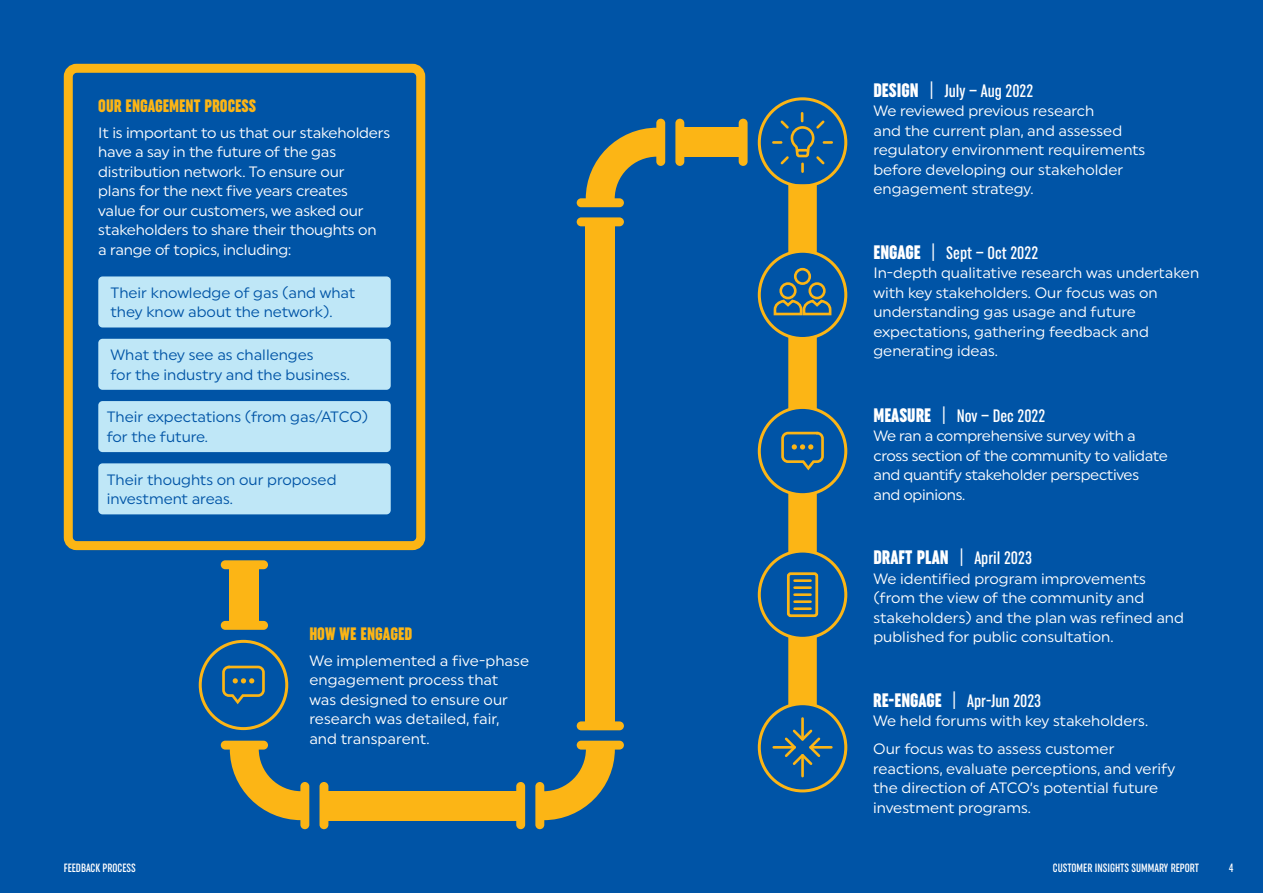
<style>
.page{position:relative;width:1263px;height:893px;background:#0054a6}
.page>*{position:absolute;margin:0;border:0;box-sizing:border-box;transform-origin:0 0}
.t1{font:900 extra-condensed 19.5px "Uniform";color:#fff}
.t2{font:500 extra-condensed 18px "Uniform";color:#fff}
.t3{font:900 extra-condensed 18px "Uniform";color:#fcb515}
.t4{font:15px/19.5px "Uniform";color:#fff}
.t5{font:15px/19.5px "Uniform";color:#0054a6}
.t6{font:15px/19.5px "Uniform";letter-spacing:-.02em;color:#fff}
.t7{font:500 extra-condensed 12px "Uniform";color:#fff}
.s1{font-weight:900;font-size:19.5px}
.s2{font-weight:400;font-stretch:normal;font-size:19.5px}
.s3{font-weight:400;font-stretch:normal}
.s4{font-weight:500;font-size:18px}
</style>
<div class="page">
<svg style="left:586px;top:128px;width:70px;height:70px"></svg>
<div style="left:656px;top:119px;width:9px;height:47px;background:#fcb515;border-radius:4px"></div>
<div style="left:577px;top:198px;width:47px;height:9px;background:#fcb515;border-radius:4px"></div>
<div style="left:586px;top:222px;width:29px;height:504px;background:#fcb515"></div>
<div style="left:577px;top:217px;width:47px;height:9px;background:#fcb515;border-radius:4px"></div>
<div style="left:577px;top:721px;width:47px;height:9px;background:#fcb515;border-radius:4px"></div>
<svg style="left:542px;top:750px;width:73px;height:70px"></svg>
<div style="left:535px;top:782px;width:9px;height:47px;background:#fcb515;border-radius:4px"></div>
<div style="left:577px;top:741px;width:47px;height:9px;background:#fcb515;border-radius:4px"></div>
<div style="left:230px;top:566px;width:29px;height:60px;background:#fcb515"></div>
<div style="left:221px;top:560px;width:47px;height:9px;background:#fcb515;border-radius:4px"></div>
<div style="left:221px;top:621px;width:47px;height:9px;background:#fcb515;border-radius:4px"></div>
<svg style="left:230px;top:750px;width:70px;height:70px"></svg>
<div style="left:221px;top:741px;width:47px;height:9px;background:#fcb515;border-radius:4px"></div>
<div style="left:300px;top:782px;width:9px;height:47px;background:#fcb515;border-radius:4px"></div>
<div style="left:324px;top:791px;width:196px;height:29px;background:#fcb515"></div>
<div style="left:319px;top:782px;width:9px;height:47px;background:#fcb515;border-radius:4px"></div>
<div style="left:516px;top:782px;width:9px;height:47px;background:#fcb515;border-radius:4px"></div>
<svg style="left:222px;top:665px;width:43px;height:40px"></svg>
<div style="left:199px;top:640px;width:89px;height:90px;border:3px solid #fcb515;border-radius:50%"></div>
<div style="left:64px;top:64px;width:361px;height:486px;border:9px solid #fcb515;border-radius:8px"></div>
<div style="left:98px;top:276px;width:293px;height:51px;background:#bfe7f7;border-radius:4px"></div>
<div style="left:98px;top:339px;width:293px;height:51px;background:#bfe7f7;border-radius:4px"></div>
<div style="left:98px;top:401px;width:293px;height:51px;background:#bfe7f7;border-radius:4px"></div>
<div style="left:98px;top:463px;width:293px;height:51px;background:#bfe7f7;border-radius:4px"></div>
<div style="left:788px;top:184px;width:29px;height:586px;background:#fcb515"></div>
<svg style="left:771px;top:111px;width:63px;height:63px"></svg>
<div style="left:758px;top:97px;width:89px;height:91px;border:3px solid #fcb515;border-radius:50%"></div>
<div style="left:759px;top:251px;width:87px;height:87px;background:#0054a6;border-radius:50%"></div>
<svg style="left:773px;top:267px;width:59px;height:49px"></svg>
<div style="left:758px;top:250px;width:89px;height:90px;border:3px solid #fcb515;border-radius:50%"></div>
<div style="left:759px;top:407px;width:87px;height:88px;background:#0054a6;border-radius:50%"></div>
<svg style="left:781px;top:431px;width:43px;height:40px"></svg>
<div style="left:758px;top:406px;width:89px;height:90px;border:3px solid #fcb515;border-radius:50%"></div>
<div style="left:759px;top:551px;width:87px;height:87px;background:#0054a6;border-radius:50%"></div>
<div style="left:787px;top:572px;width:31px;height:45px;border:3px solid #fcb515;border-radius:2px"></div>
<hr style="left:794px;top:607px;width:16px;height:3px;background:#fcb515">
<hr style="left:794px;top:600px;width:16px;height:3px;background:#fcb515">
<hr style="left:794px;top:593px;width:16px;height:3px;background:#fcb515">
<hr style="left:794px;top:586px;width:16px;height:3px;background:#fcb515">
<hr style="left:794px;top:579px;width:16px;height:3px;background:#fcb515">
<div style="left:758px;top:550px;width:89px;height:90px;border:3px solid #fcb515;border-radius:50%"></div>
<div style="left:759px;top:704px;width:87px;height:87px;background:#0054a6;border-radius:50%"></div>
<hr style="left:801px;top:755px;width:3px;height:21px;background:#fcb515">
<hr style="left:801px;top:718px;width:3px;height:21px;background:#fcb515">
<hr style="left:774px;top:746px;width:21px;height:3px;background:#fcb515">
<hr style="left:810px;top:746px;width:21px;height:3px;background:#fcb515">
<svg style="left:782px;top:727px;width:41px;height:40px"></svg>
<div style="left:758px;top:702px;width:89px;height:90px;border:3px solid #fcb515;border-radius:50%"></div>
<div style="left:681px;top:128px;width:63px;height:29px;background:#fcb515"></div>
<div style="left:675px;top:119px;width:9px;height:47px;background:#fcb515;border-radius:4px"></div>
<div style="left:739px;top:119px;width:8px;height:47px;background:#fcb515;border-radius:4px"></div>
<p class="t3" style="left:98px;top:95px;width:159px">OUR ENGAGEMENT PROCESS</p>
<p class="t4" style="left:98px;top:122px;width:293px">It is important to us that our stakeholders have a say in the future of the gas distribution network. To ensure our<br>plans for the next five years creates<br>value for our customers, we asked our stakeholders to share their thoughts on<br>a range of topics, including:</p>
<p class="t5" style="left:111px;top:283px;width:246px">Their knowledge of gas (and what they know about the network).</p>
<p class="t5" style="left:111px;top:345px;width:241px">What they see as challenges<br>for the industry and the business.</p>
<p class="t5" style="left:107px;top:407px;width:263px">Their expectations (from gas/ATCO) for the future.</p>
<p class="t5" style="left:107px;top:469px;width:231px">Their thoughts on our proposed investment areas.</p>
<p class="t3" style="left:309px;top:623px;width:105px">HOW WE ENGAGED</p>
<p class="t4" style="left:309px;top:650px;width:221px">We implemented a five-phase engagement process that<br>was designed to ensure our research was detailed, fair, and transparent.</p>
<p class="t2" style="left:873px;top:80px;width:161px"><span class="s1">DESIGN</span> <span class="s2">|</span> July – Aug 2022</p>
<p class="t4" style="left:873px;top:101px;width:273px">We reviewed previous research<br>and the current plan, and assessed regulatory environment requirements before developing our stakeholder engagement strategy.</p>
<p class="t2" style="left:873px;top:242px;width:166px"><span class="s1">ENGAGE</span> <span class="s2">|</span> Sept – Oct 2022</p>
<p class="t4" style="left:873px;top:263px;width:327px">In-depth qualitative research was undertaken with key stakeholders. Our focus was on understanding gas usage and future expectations, gathering feedback and generating ideas.</p>
<p class="t2" style="left:873px;top:405px;width:173px"><span class="s1">MEASURE</span> <span class="s2">|</span> Nov – Dec 2022</p>
<p class="t6" style="left:873px;top:426px;width:296px">We ran a comprehensive survey with a cross section of the community to validate and quantify stakeholder perspectives and opinions.</p>
<h1 class="t1" style="left:873px;top:546px;width:160px">DRAFT PLAN <span class="s3">|</span> <span class="s4">April 2023</span></h1>
<p class="t4" style="left:873px;top:568px;width:312px">We identified program improvements (from the view of the community and stakeholders) and the plan was refined and published for public consultation.</p>
<p class="t2" style="left:873px;top:690px;width:170px"><span class="s1">RE-ENGAGE</span> <span class="s2">|</span> Apr-Jun 2023</p>
<p class="t4" style="left:873px;top:707px;width:276px;line-height:28px">We held forums with key stakeholders.<br>Our focus was to assess customer</p>
<p class="t4" style="left:873px;top:758px;width:303px">reactions, evaluate perceptions, and verify the direction of ATCO’s potential future investment programs.</p>
<p class="t7" style="left:64px;top:860px;width:74px">FEEDBACK PROCESS</p>
<p class="t7" style="left:1053px;top:860px;width:148px">CUSTOMER INSIGHTS SUMMARY REPORT</p>
<p class="t7" style="left:1229px;top:860px;width:6px">4</p>
</div>
